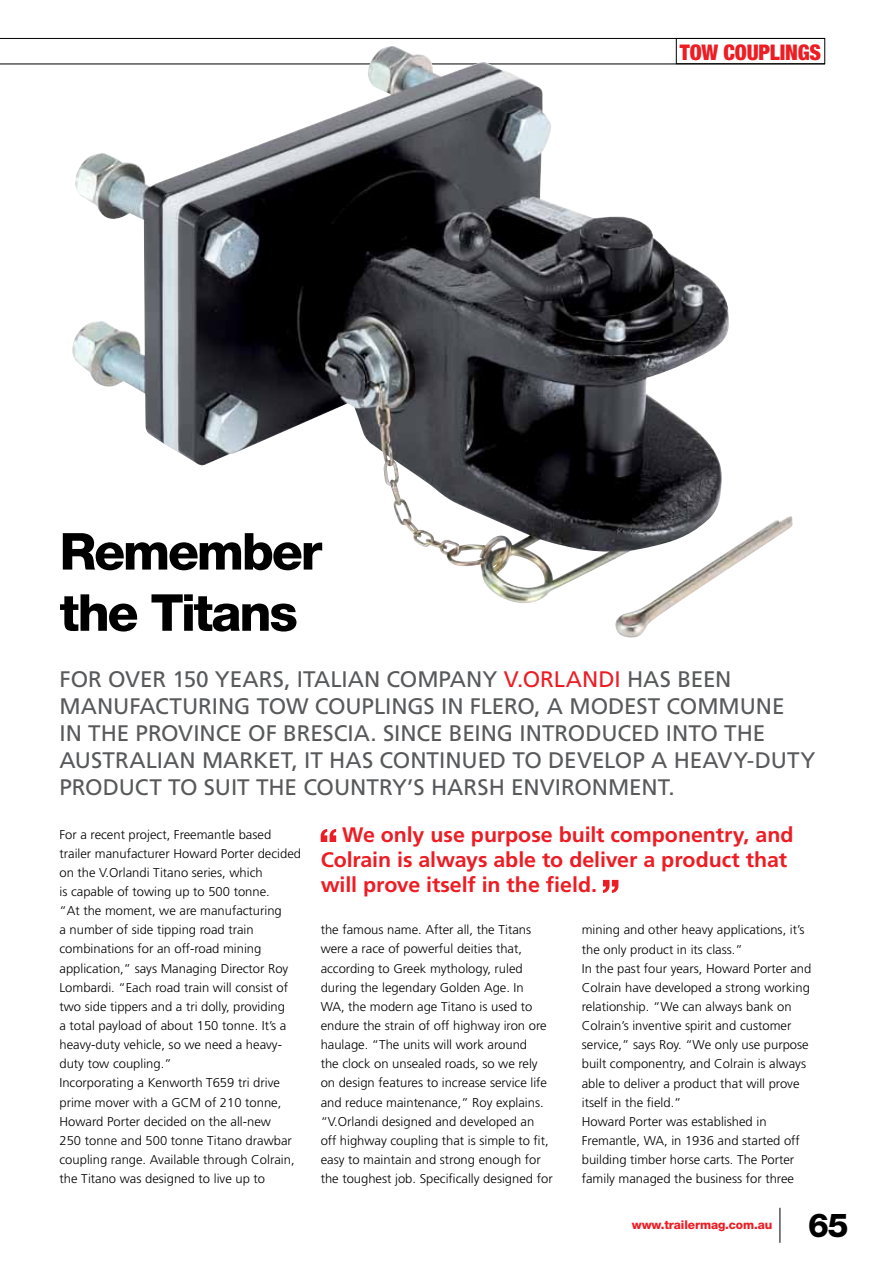
<style>
.page{position:relative;width:893px;height:1263px;background:#fff}
.page>*{position:absolute;margin:0;border:0;box-sizing:border-box;transform-origin:0 0}
.t1{font:800 51px/61.2px "Helvetica Neue";letter-spacing:-.045em;color:#000}
.t2{font:800 33px "Helvetica Neue";color:#000}
.t3{font:22.5px/27px "Frutiger";letter-spacing:-.005em;color:#58595b}
.t4{font:900 condensed 21.6px "Helvetica Neue";letter-spacing:-.01em;color:#ed1d24}
.t5{font:700 21px/25.2px "Frutiger";letter-spacing:-.005em;color:#ed1d24}
.t6{font:300 12.75px/19.2px "Frutiger";color:#000}
.t7{font:800 12px "Helvetica Neue";letter-spacing:-.01em;color:#ed1d24}
.s1{color:#ed1d24}
</style>
<div class="page">
<hr style="left:0;top:38px;width:825px;height:1px;background:#000">
<hr style="left:0;top:64px;width:825px;height:1px;background:#000">
<hr style="left:779px;top:1208px;width:1px;height:35px;background:#000">
<div style="left:676px;top:38px;width:149px;height:26px;border:1px solid #000"></div>
<svg style="left:321px;top:829px;width:15px;height:13px"></svg>
<svg style="left:603px;top:880px;width:16px;height:13px"></svg>
<img style="left:72px;top:46px;width:657px;height:564px">
<h1 class="t1" style="left:60px;top:521px;width:264px">Remember the Titans</h1>
<h3 class="t4" style="left:680px;top:39px;width:143px">TOW COUPLINGS</h3>
<p class="t3" style="left:60px;top:666px;width:757px">FOR OVER 150 YEARS, ITALIAN COMPANY <span class="s1">V.ORLANDI</span> HAS BEEN MANUFACTURI NG TOW COUPLI NGS I N FLERO, A MODEST COMMUNE<br>I N THE PROVI NCE OF BRESCIA. SI NCE BEI NG I NTRODUCED I NTO THE AUSTRALIAN MARKET, IT HAS CONTI NUED TO DEVELOP A HEAVY-DUTY PRODUCT TO SUIT THE COUNTRY’S HARSH ENVI RONMENT.</p>
<p class="t6" style="left:60px;top:824px;width:243px">For a recent project, Freemantle based trailer manufacturer Howard Porter decided on the V.Orlandi Titano series, which<br>is capable of towing up to 500 tonne.<br>“At the moment, we are manufacturing<br>a number of side tipping road train combinations for an off-road mining application,” says Managing Director Roy Lombardi. “Each road train will consist of two side tippers and a tri dolly, providing<br>a total payload of about 150 tonne. It’s a heavy-duty vehicle, so we need a heavy&shy;duty tow coupling.”<br>Incorporating a Kenworth T659 tri drive prime mover with a GCM of 210 tonne, Howard Porter decided on the all-new<br>250 tonne and 500 tonne Titano drawbar coupling range. Available through Colrain, the Titano was designed to live up to</p>
<h3 class="t5" style="left:321px;top:822px;width:474px;text-indent:21px">We only use purpose built componentry, and<br>Colrain is always able to deliver a product that will prove itself in the field.</h3>
<p class="t6" style="left:321px;top:920px;width:233px">the famous name. After all, the Titans were a race of powerful deities that, according to Greek mythology, ruled during the legendary Golden Age. In<br>WA, the modern age Titano is used to endure the strain of off highway iron ore haulage. “The units will work around<br>the clock on unsealed roads, so we rely on design features to increase service life and reduce maintenance,” Roy explains. “V.Orlandi designed and developed an off highway coupling that is simple to fit, easy to maintain and strong enough for the toughest job. Specifically designed for</p>
<p class="t6" style="left:582px;top:920px;width:231px">mining and other heavy applications, it’s the only product in its class.”<br>In the past four years, Howard Porter and Colrain have developed a strong working relationship. “We can always bank on Colrain’s inventive spirit and customer service,” says Roy. “We only use purpose built componentry, and Colrain is always able to deliver a product that will prove itself in the field.”<br>Howard Porter was established in Fremantle, WA, in 1936 and started off building timber horse carts. The Porter family managed the business for three</p>
<p class="t7" style="left:632px;top:1217px;width:142px">www.trailermag.com.au</p>
<h2 class="t2" style="left:808px;top:1205px;width:42px">65</h2>
</div>
